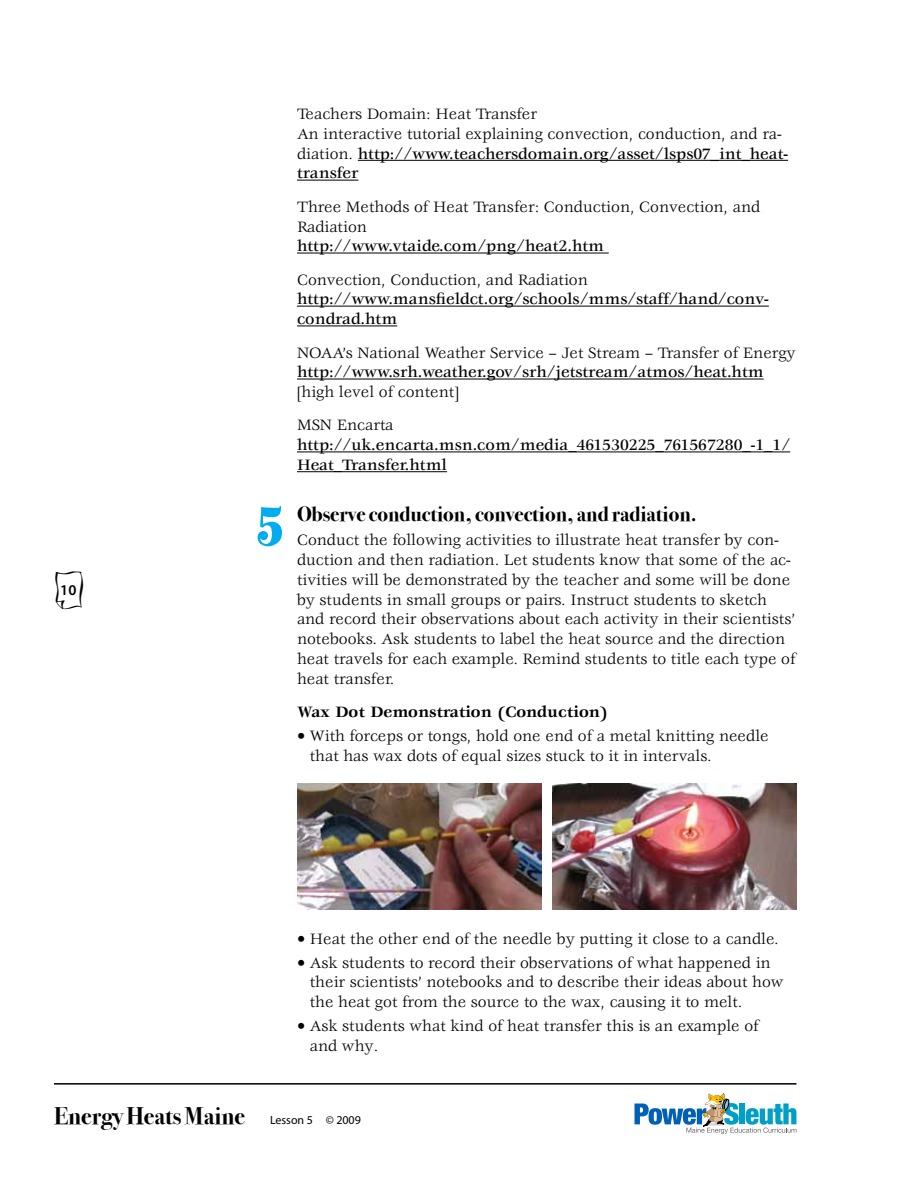
<style>
.page{position:relative;width:918px;height:1188px;background:#fff}
.page>*{position:absolute;margin:0;border:0;box-sizing:border-box;transform-origin:0 0}
.t1{font:72px "Spumoni LP Std";color:#00aeef}
.t2{font:24px "Bodoni Svty Two OSITCTT Bold";color:#000}
.t3{font:21px "Bodoni Svty Two OSITCTT Bold";color:#000}
.t4{font:16.5px/19.8px "Veljovic";color:#000}
.t5{font:500 16.5px/19.8px "Veljovic";color:#000}
.t6{font:700 16.5px "Veljovic";color:#000}
.t7{font:600 15px "Myriad Pro";color:#000}
.s1{font-weight:500}
.s2{font-family:"Myriad Pro";font-size:12px}
</style>
<div class="page">
<hr style="left:54px;top:1083px;width:743px;height:2px;background:#000">
<svg style="left:634px;top:1093px;width:162px;height:41px"></svg>
<hr style="left:358px;top:160px;width:430px;height:1px;background:#000">
<hr style="left:297px;top:180px;width:61px;height:1px;background:#000">
<hr style="left:297px;top:253px;width:312px;height:1px;background:#000">
<hr style="left:297px;top:306px;width:472px;height:1px;background:#000">
<hr style="left:297px;top:326px;width:100px;height:1px;background:#000">
<hr style="left:297px;top:379px;width:467px;height:1px;background:#000">
<hr style="left:297px;top:452px;width:493px;height:1px;background:#000">
<hr style="left:297px;top:471px;width:150px;height:1px;background:#000">
<img style="left:297px;top:783px;width:244px;height:127px">
<img style="left:552px;top:783px;width:244px;height:127px">
<p class="t7" style="left:60px;top:580px;width:18px">10</p>
<h1 class="t1" style="left:256px;top:488px;width:29px">5</h1>
<p class="t4" style="left:297px;top:105px;width:493px">Teachers Domain: Heat Transfer<br>An interactive tutorial explaining convection, conduction, and ra&shy;diation. <span class="s1">http://www.teachersdomain.org/asset/lsps07_int_heat&shy;transfer</span></p>
<p class="t4" style="left:297px;top:198px;width:465px">Three Methods of Heat Transfer: Conduction, Convection, and<br>Radiation</p>
<p class="t5" style="left:297px;top:237px;width:309px">http://www.vtaide.com/png/heat2.htm</p>
<p class="t4" style="left:297px;top:270px;width:292px">Convection, Conduction, and Radiation</p>
<p class="t5" style="left:297px;top:290px;width:473px">http://www.mansfieldct.org/schools/mms/staff/hand/conv&shy;condrad.htm</p>
<p class="t4" style="left:297px;top:343px;width:500px">NOAA’s National Weather Service – Jet Stream – Transfer of Energy</p>
<p class="t5" style="left:297px;top:363px;width:468px">http://www.srh.weather.gov/srh/jetstream/atmos/heat.htm</p>
<p class="t4" style="left:297px;top:376px;width:163px;line-height:33.3px">[high level of content]<br>MSN Encarta</p>
<p class="t5" style="left:297px;top:436px;width:495px">http://uk.encarta.msn.com/media_461530225_761567280_-1_1/<br>Heat_Transfer.html</p>
<p class="t3" style="left:297px;top:502px;width:401px">Observe conduction, convection, and radiation.</p>
<p class="t4" style="left:297px;top:531px;width:500px">Conduct the following activities to illustrate heat transfer by con&shy;duction and then radiation. Let students know that some of the ac&shy;tivities will be demonstrated by the teacher and some will be done by students in small groups or pairs. Instruct students to sketch and record their observations about each activity in their scientists’ notebooks. Ask students to label the heat source and the direction heat travels for each example. Remind students to title each type of heat transfer.</p>
<p class="t6" style="left:297px;top:703px;width:313px">Wax Dot Demonstration (Conduction)</p>
<p class="t4" style="left:310px;top:727px;width:461px;text-indent:-13px">• With forceps or tongs, hold one end of a metal knitting needle that has wax dots of equal sizes stuck to it in intervals.</p>
<p class="t4" style="left:297px;top:929px;width:483px">• Heat the other end of the needle by putting it close to a candle.</p>
<p class="t4" style="left:310px;top:953px;width:475px;text-indent:-13px">• Ask students to record their observations of what happened in their scientists’ notebooks and to describe their ideas about how the heat got from the source to the wax, causing it to melt.</p>
<p class="t4" style="left:310px;top:1017px;width:450px;text-indent:-13px">• Ask students what kind of heat transfer this is an example of and why.</p>
<h2 class="t2" style="left:54px;top:1102px;width:308px">Energy Heats Maine <span class="s2">Lesson 5 © 2009</span></h2>
</div>
